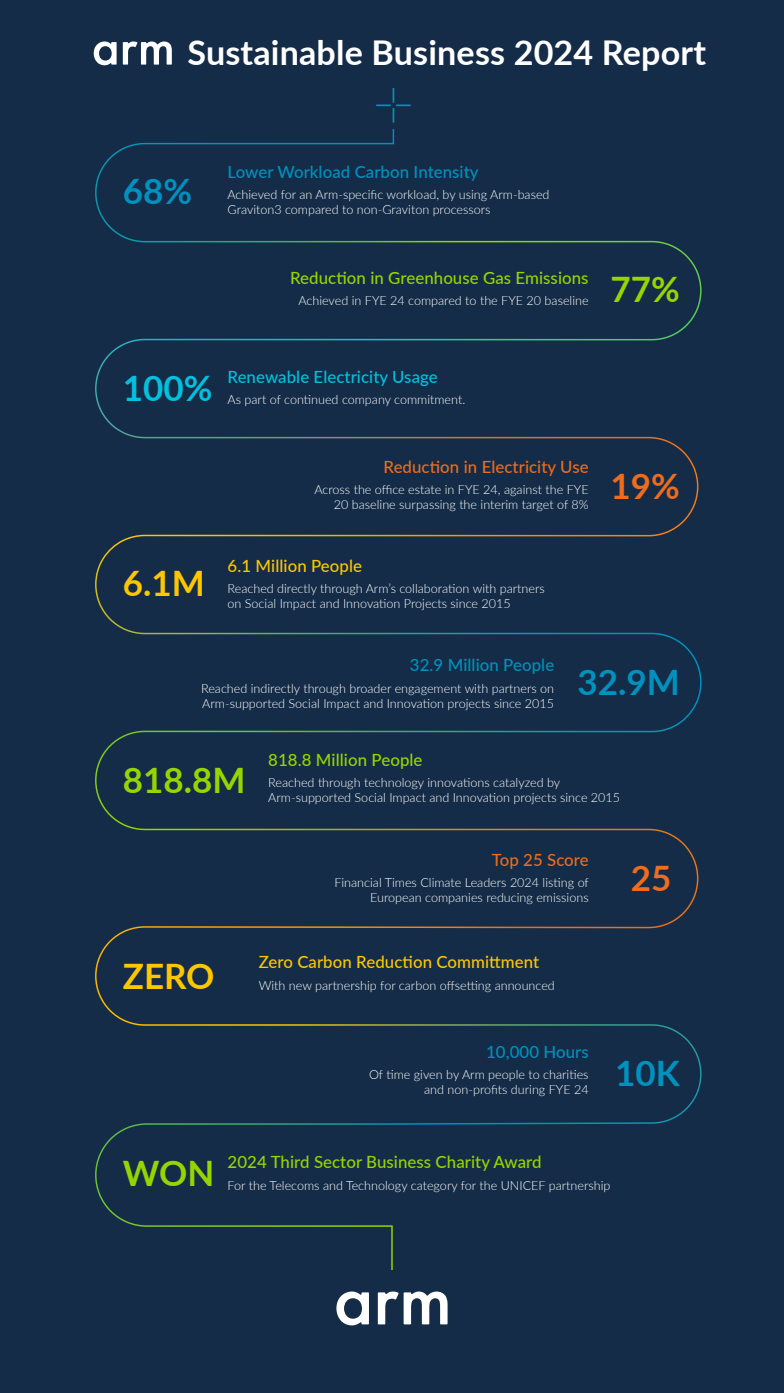
<style>
.page{position:relative;width:784px;height:1393px;background:#142c47}
.page>*{position:absolute;margin:0;border:0;box-sizing:border-box;transform-origin:0 0}
.t1{font:700 35px "Lato";color:#95d600}
.t2{font:700 35px "Lato";color:#0091be}
.t3{font:700 35px "Lato";color:#fdc700}
.t4{font:700 35px "Lato";color:#ed6c1e}
.t5{font:700 35px "Lato";color:#00c1de}
.t6{font:700 34.09px "Lato";letter-spacing:.005em;color:#fff}
.t7{font:500 16.8px "Lato";letter-spacing:.005em;color:#95d600}
.t8{font:500 16.8px "Lato";letter-spacing:.005em;color:#0091be}
.t9{font:500 16.8px "Lato";letter-spacing:.005em;color:#fdc700}
.t10{font:500 16.8px "Lato";letter-spacing:.005em;color:#ed6c1e}
.t11{font:500 16.8px "Lato";letter-spacing:.005em;color:#00c1de}
.t12{font:300 12.6px/15.1px "Lato";color:#fff}
</style>
<div class="page">
<svg style="left:95px;top:129px;width:605px;height:749px"></svg>
<svg style="left:94px;top:41px;width:78px;height:24px"></svg>
<svg style="left:376px;top:88px;width:35px;height:35px"></svg>
<svg style="left:336px;top:1291px;width:112px;height:34px"></svg>
<h2 class="t6" style="left:188px;top:28px;width:520px">Sustainable Business 2024 Report</h2>
<h1 class="t2" style="left:123px;top:166px;width:71px">68%</h1>
<h3 class="t8" style="left:228px;top:160px;width:253px">Lower Workload Carbon Intensity</h3>
<p class="t12" style="left:228px;top:187px;width:324px">Achieved for an Arm-specific workload, by using Arm-based<br>Graviton3 compared to non-Graviton processors</p>
<h3 class="t7" style="left:290px;top:265px;width:300px">Reduction in Greenhouse Gas Emissions</h3>
<p class="t12" style="left:298px;top:293px;width:292px">Achieved in FYE 24 compared to the FYE 20 baseline</p>
<h1 class="t1" style="left:611px;top:264px;width:71px">77%</h1>
<h1 class="t5" style="left:123px;top:362px;width:91px">100%</h1>
<h3 class="t11" style="left:228px;top:364px;width:212px">Renewable Electricity Usage</h3>
<p class="t12" style="left:228px;top:391px;width:239px">As part of continued company commitment.</p>
<h1 class="t3" style="left:123px;top:558px;width:83px">6.1M</h1>
<h3 class="t10" style="left:384px;top:454px;width:207px">Reduction in Electricity Use</h3>
<p class="t12" style="left:314px;top:481px;width:276px;text-align:right">Across the office estate in FYE 24, against the FYE<br>20 baseline surpassing the interim target of 8%</p>
<h3 class="t9" style="left:228px;top:553px;width:136px">6.1 Million People</h3>
<p class="t12" style="left:228px;top:580px;width:319px">Reached directly through Arm’s collaboration with partners on Social Impact and Innovation Projects since 2015</p>
<h1 class="t4" style="left:611px;top:460px;width:71px">19%</h1>
<h3 class="t8" style="left:410px;top:653px;width:146px">32.9 Million People</h3>
<p class="t12" style="left:201px;top:680px;width:355px">Reached indirectly through broader engagement with partners on<br>Arm-supported Social Impact and Innovation projects since 2015</p>
<h1 class="t2" style="left:578px;top:656px;width:104px">32.9M</h1>
<h1 class="t1" style="left:123px;top:754px;width:124px">818.8M</h1>
<h3 class="t7" style="left:268px;top:747px;width:156px">818.8 Million People</h3>
<p class="t12" style="left:268px;top:774px;width:353px">Reached through technology innovations catalyzed by<br>Arm-supported Social Impact and Innovation projects since 2015</p>
<h3 class="t10" style="left:492px;top:847px;width:99px">Top 25 Score</h3>
<p class="t12" style="left:334px;top:874px;width:256px;text-align:right">Financial Times Climate Leaders 2024 listing of<br>European companies reducing emissions</p>
<h1 class="t4" style="left:631px;top:852px;width:42px">25</h1>
<h1 class="t3" style="left:123px;top:950px;width:93px">ZERO</h1>
<h3 class="t9" style="left:259px;top:950px;width:282px">Zero Carbon Reduction Committment</h3>
<p class="t12" style="left:259px;top:977px;width:298px">With new partnership for carbon offsetting announced</p>
<h3 class="t8" style="left:486px;top:1039px;width:104px">10,000 Hours</h3>
<p class="t12" style="left:369px;top:1066px;width:221px;text-align:right">Of time given by Arm people to charities and non-profits during FYE 24</p>
<h1 class="t2" style="left:615px;top:1047px;width:66px">10K</h1>
<h1 class="t1" style="left:123px;top:1148px;width:93px">WON</h1>
<h3 class="t7" style="left:228px;top:1150px;width:316px">2024 Third Sector Business Charity Award</h3>
<p class="t12" style="left:228px;top:1177px;width:384px">For the Telecoms and Technology category for the UNICEF partnership</p>
</div>
